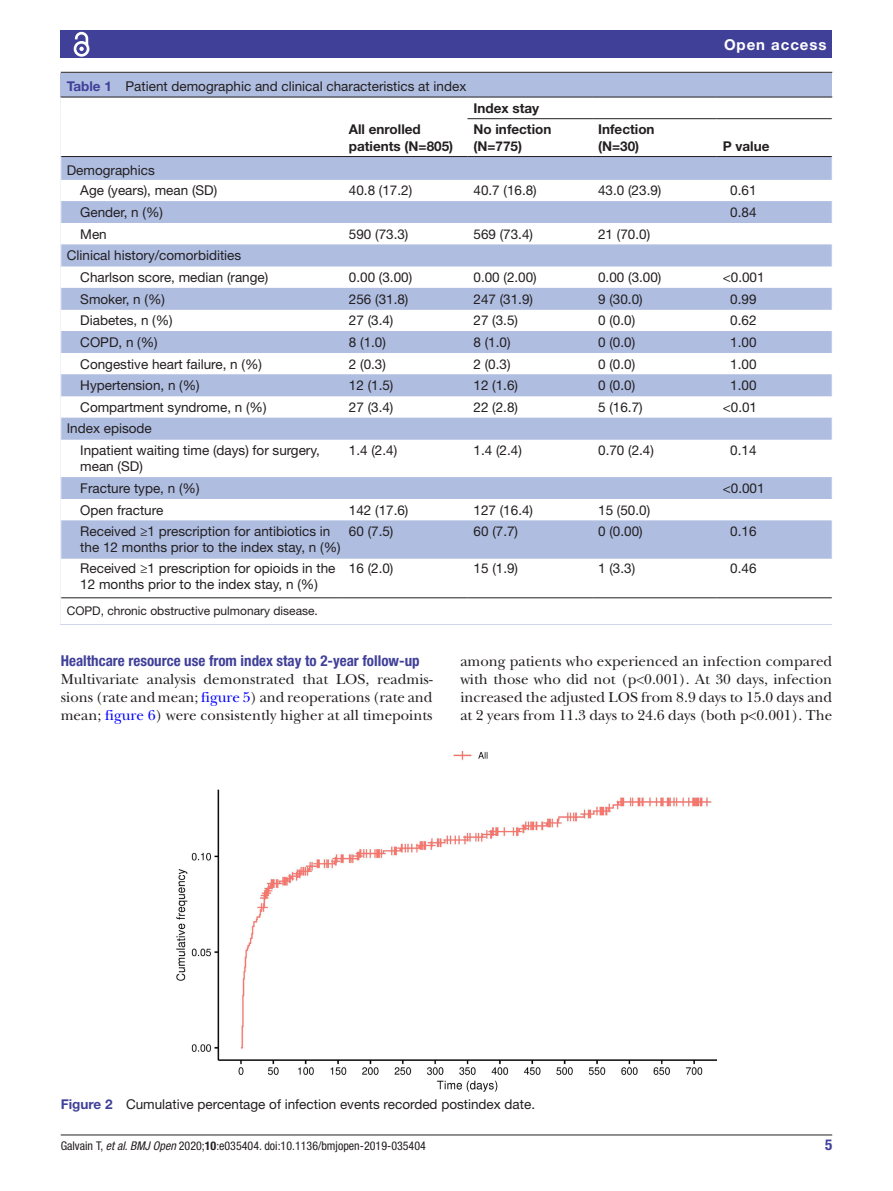
<style>
.page{position:relative;width:893px;height:1191px;background:#fff}
.page>*{position:absolute;margin:0;border:0;box-sizing:border-box;transform-origin:0 0}
.t1{font:15px/18.1px "New Baskerville";color:#231f20;text-align:justify}
.t2{font:700 condensed 15px "Helvetica Neue LT Std";color:#414099}
.t3{font:700 15px "Helvetica Neue LT Std";letter-spacing:.065em;color:#fff}
.t4{font:13.5px/21.6px "Helvetica Neue LT Std";color:#231f20}
.t5{font:700 13.5px/16.2px "Helvetica Neue LT Std";color:#231f20}
.t6{font:condensed 12px "Helvetica Neue LT Std";color:#231f20}
.t7{font:12px "Helvetica Neue LT Std";color:#231f20}
.s1{font-weight:700;color:#414099}
.s2{color:#00f}
.s3{font-style:italic}
.s4{font-weight:700}
</style>
<div class="page">
<hr style="left:61px;top:1134px;width:771px;height:1px;background:#231f20">
<div style="left:61px;top:31px;width:771px;height:27px;background:#414099"></div>
<svg style="left:73px;top:31px;width:17px;height:26px"></svg>
<div style="left:61px;top:73px;width:771px;height:551px;background:#afbde1"></div>
<hr style="left:61px;top:72px;width:771px;height:1px;background:#231f20">
<div style="left:61px;top:98px;width:771px;height:526px;background:#fff"></div>
<svg style="left:61px;top:157px;width:771px;height:401px"></svg>
<hr style="left:61px;top:156px;width:282px;height:1px;background:#231f20">
<hr style="left:343px;top:156px;width:124px;height:1px;background:#231f20">
<hr style="left:61px;top:97px;width:282px;height:1px;background:#231f20">
<hr style="left:343px;top:97px;width:124px;height:1px;background:#231f20">
<hr style="left:467px;top:97px;width:125px;height:1px;background:#231f20">
<hr style="left:592px;top:97px;width:125px;height:1px;background:#231f20">
<hr style="left:717px;top:97px;width:115px;height:1px;background:#231f20">
<hr style="left:467px;top:118px;width:125px;height:1px;background:#231f20">
<hr style="left:467px;top:156px;width:125px;height:1px;background:#231f20">
<hr style="left:592px;top:118px;width:125px;height:1px;background:#231f20">
<hr style="left:592px;top:156px;width:125px;height:1px;background:#231f20">
<hr style="left:717px;top:118px;width:115px;height:1px;background:#231f20">
<hr style="left:717px;top:156px;width:115px;height:1px;background:#231f20">
<hr style="left:343px;top:597px;width:124px;height:1px;background:#231f20">
<hr style="left:467px;top:597px;width:125px;height:1px;background:#231f20">
<hr style="left:592px;top:597px;width:125px;height:1px;background:#231f20">
<hr style="left:717px;top:597px;width:115px;height:1px;background:#231f20">
<hr style="left:61px;top:597px;width:282px;height:1px;background:#231f20">
<svg style="left:60px;top:97px;width:1px;height:22px"></svg>
<svg style="left:60px;top:156px;width:1px;height:283px"></svg>
<svg style="left:60px;top:477px;width:1px;height:43px"></svg>
<svg style="left:60px;top:598px;width:1px;height:26px"></svg>
<hr style="left:67px;top:614px;width:765px;height:2px;background:#fff">
<img style="left:176px;top:751px;width:540px;height:340px">
<p class="t4" style="left:67px;top:75px;width:401px"><span class="s1">Table 1</span> Patient demographic and clinical characteristics at index</p>
<p class="t5" style="left:349px;top:121px;width:106px">All enrolled patients (N=805)</p>
<p class="t5" style="left:473px;top:97px;width:79px;line-height:21.6px">Index stay<br>No infection</p>
<p class="t5" style="left:473px;top:137px;width:50px">(N=775)</p>
<p class="t5" style="left:598px;top:121px;width:58px">Infection (N=30)</p>
<p class="t3" style="left:724px;top:35px;width:104px">Open access</p>
<p class="t5" style="left:723px;top:137px;width:48px">P value</p>
<p class="t4" style="left:80px;top:160px;width:139px;line-height:20.1px;text-indent:-14px">Demographics<br>Age (years), mean (SD)</p>
<p class="t4" style="left:349px;top:179px;width:65px">40.8 (17.2)</p>
<p class="t4" style="left:473px;top:179px;width:65px">40.7 (16.8)</p>
<p class="t4" style="left:598px;top:179px;width:65px">43.0 (23.9)</p>
<p class="t4" style="left:730px;top:179px;width:28px">0.61</p>
<p class="t4" style="left:80px;top:201px;width:84px">Gender, n (%)</p>
<p class="t4" style="left:730px;top:201px;width:28px">0.84</p>
<p class="t4" style="left:80px;top:223px;width:28px">Men</p>
<p class="t4" style="left:349px;top:223px;width:61px">590 (73.3)</p>
<p class="t4" style="left:473px;top:223px;width:61px">569 (73.4)</p>
<p class="t4" style="left:598px;top:223px;width:54px">21 (70.0)</p>
<p class="t4" style="left:80px;top:244px;width:190px;text-indent:-14px">Clinical history/comorbidities<br>Charlson score, median (range)</p>
<p class="t4" style="left:349px;top:266px;width:65px">0.00 (3.00)</p>
<p class="t4" style="left:473px;top:266px;width:65px">0.00 (2.00)</p>
<p class="t4" style="left:598px;top:266px;width:65px">0.00 (3.00)</p>
<p class="t4" style="left:723px;top:266px;width:43px">&lt;0.001</p>
<p class="t4" style="left:80px;top:288px;width:86px">Smoker, n (%)</p>
<p class="t4" style="left:349px;top:288px;width:61px">256 (31.8)</p>
<p class="t4" style="left:473px;top:288px;width:61px">247 (31.9)</p>
<p class="t4" style="left:598px;top:288px;width:46px">9 (30.0)</p>
<p class="t4" style="left:730px;top:288px;width:28px">0.99</p>
<p class="t4" style="left:80px;top:309px;width:94px">Diabetes, n (%)</p>
<p class="t4" style="left:349px;top:309px;width:46px">27 (3.4)</p>
<p class="t4" style="left:473px;top:309px;width:46px">27 (3.5)</p>
<p class="t4" style="left:598px;top:309px;width:39px">0 (0.0)</p>
<p class="t4" style="left:730px;top:309px;width:28px">0.62</p>
<p class="t4" style="left:80px;top:331px;width:79px">COPD, n (%)</p>
<p class="t4" style="left:349px;top:331px;width:39px">8 (1.0)</p>
<p class="t4" style="left:473px;top:331px;width:39px">8 (1.0)</p>
<p class="t4" style="left:598px;top:331px;width:39px">0 (0.0)</p>
<p class="t4" style="left:730px;top:331px;width:28px">1.00</p>
<p class="t4" style="left:80px;top:353px;width:183px">Congestive heart failure, n (%)</p>
<p class="t4" style="left:349px;top:353px;width:39px">2 (0.3)</p>
<p class="t4" style="left:473px;top:353px;width:39px">2 (0.3)</p>
<p class="t4" style="left:598px;top:353px;width:39px">0 (0.0)</p>
<p class="t4" style="left:730px;top:353px;width:28px">1.00</p>
<p class="t4" style="left:80px;top:374px;width:121px">Hypertension, n (%)</p>
<p class="t4" style="left:349px;top:374px;width:46px">12 (1.5)</p>
<p class="t4" style="left:473px;top:374px;width:46px">12 (1.6)</p>
<p class="t4" style="left:598px;top:374px;width:39px">0 (0.0)</p>
<p class="t4" style="left:730px;top:374px;width:28px">1.00</p>
<p class="t4" style="left:80px;top:396px;width:188px">Compartment syndrome, n (%)</p>
<p class="t4" style="left:349px;top:396px;width:46px">27 (3.4)</p>
<p class="t4" style="left:473px;top:396px;width:46px">22 (2.8)</p>
<p class="t4" style="left:598px;top:396px;width:46px">5 (16.7)</p>
<p class="t4" style="left:723px;top:396px;width:36px">&lt;0.01</p>
<p class="t4" style="left:80px;top:418px;width:241px;text-indent:-14px">Index episode<br>Inpatient waiting time (days) for surgery,</p>
<p class="t4" style="left:80px;top:455px;width:64px">mean (SD)</p>
<p class="t4" style="left:349px;top:439px;width:50px">1.4 (2.4)</p>
<p class="t4" style="left:474px;top:439px;width:50px">1.4 (2.4)</p>
<p class="t4" style="left:598px;top:439px;width:57px">0.70 (2.4)</p>
<p class="t4" style="left:730px;top:439px;width:28px">0.14</p>
<p class="t4" style="left:80px;top:477px;width:121px">Fracture type, n (%)</p>
<p class="t4" style="left:723px;top:477px;width:43px">&lt;0.001</p>
<p class="t4" style="left:80px;top:499px;width:85px">Open fracture</p>
<p class="t4" style="left:349px;top:499px;width:61px">142 (17.6)</p>
<p class="t4" style="left:474px;top:499px;width:61px">127 (16.4)</p>
<p class="t4" style="left:598px;top:499px;width:54px">15 (50.0)</p>
<p class="t4" style="left:80px;top:523px;width:262px;line-height:16.2px">Received ≥1 prescription for antibiotics in the 12 months prior to the index stay, n (%)</p>
<p class="t4" style="left:349px;top:520px;width:46px">60 (7.5)</p>
<p class="t4" style="left:474px;top:520px;width:46px">60 (7.7)</p>
<p class="t4" style="left:598px;top:520px;width:46px">0 (0.00)</p>
<p class="t4" style="left:730px;top:520px;width:28px">0.16</p>
<p class="t4" style="left:80px;top:559px;width:257px;line-height:16.2px">Received ≥1 prescription for opioids in the<br>12 months prior to the index stay, n (%)</p>
<p class="t4" style="left:349px;top:557px;width:46px">16 (2.0)</p>
<p class="t4" style="left:474px;top:557px;width:46px">15 (1.9)</p>
<p class="t4" style="left:598px;top:557px;width:39px">1 (3.3)</p>
<p class="t4" style="left:730px;top:557px;width:28px">0.46</p>
<p class="t7" style="left:67px;top:604px;width:253px">COPD, chronic obstructive pulmonary disease.</p>
<p class="t2" style="left:61px;top:652px;width:360px">Healthcare resource use from index stay to 2-year follow-up</p>
<p class="t1" style="left:61px;top:670px;width:373px">Multivariate analysis demonstrated that LOS, readmis&shy;sions (rate and mean; <span class="s2">figure 5</span>) and reoperations (rate and mean; <span class="s2">figure 6</span>) were consistently higher at all timepoints</p>
<p class="t1" style="left:460px;top:652px;width:373px">among patients who experienced an infection compared with those who did not (p&lt;0.001). At 30 days, infection increased the adjusted LOS from 8.9 days to 15.0 days and at 2 years from 11.3 days to 24.6 days (both p&lt;0.001). The</p>
<p class="t4" style="left:61px;top:1093px;width:476px"><span class="s1">Figure 2</span> Cumulative percentage of infection events recorded postindex date.</p>
<p class="t6" style="left:61px;top:1138px;width:367px">Galvain T, <span class="s3">et al</span>. <span class="s3">BMJ Open</span> 2020;<span class="s4">10</span>:e035404. doi:10.1136/bmjopen-2019-035404</p>
<p class="t2" style="left:825px;top:1135px;width:9px">5</p>
</div>
